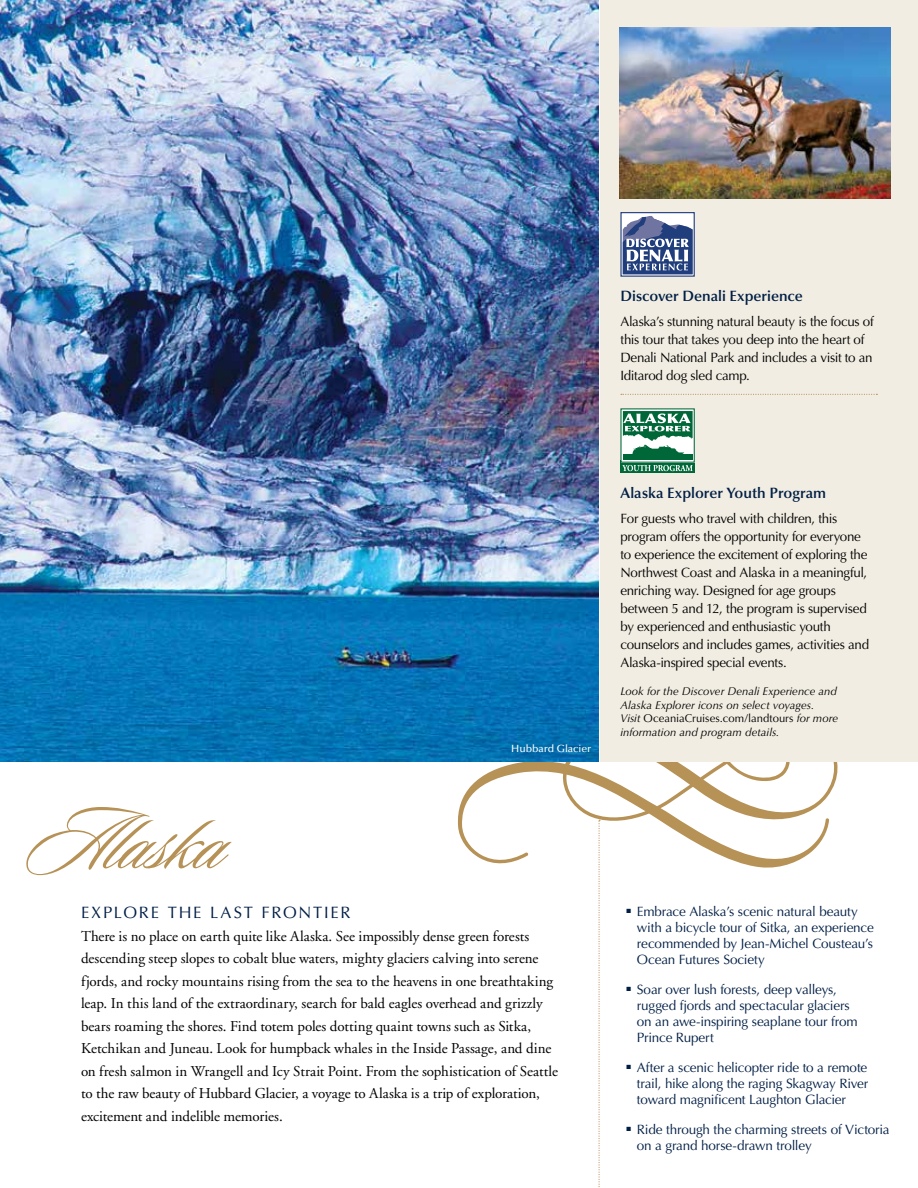
<style>
.page{position:relative;width:918px;height:1188px;background:#fff}
.page>*{position:absolute;margin:0;border:0;box-sizing:border-box;transform-origin:0 0}
.t1{font:90px "Sloop Script One";color:#b79257}
.t2{font:16.5px "Optima";letter-spacing:.11em;color:#001e45}
.t3{font:15px/22.5px "Adobe Garamond";color:#000}
.t4{font:600 15px "Optima";color:#001e45}
.t5{font:13.5px/18px "Optima";letter-spacing:-.025em;color:#000}
.t6{font:13.5px/16px "Optima";letter-spacing:-.015em;color:#001e45}
.t7{font:italic 11.25px/13.5px "Optima";letter-spacing:.005em;color:#000}
.t8{font:500 10.5px "Optima";color:#fff}
.s1{font-style:normal}
</style>
<div class="page">
<svg style="left:456px;top:648px;width:407px;height:222px"></svg>
<div style="left:563px;top:699px;width:69px;height:49px;background:linear-gradient(to bottom,#fff,#fff)"></div>
<svg style="left:599px;top:820px;width:1px;height:367px"></svg>
<div style="left:601px;top:0;width:317px;height:761px;background:#f1ede2"></div>
<img style="left:0;top:0;width:598px;height:761px">
<svg style="left:621px;top:394px;width:256px;height:1px"></svg>
<svg style="left:620px;top:461px;width:75px;height:12px"></svg>
<svg style="left:622px;top:410px;width:71px;height:51px"></svg>
<div style="left:623px;top:455px;width:69px;height:5px;background:#006838"></div>
<svg style="left:623px;top:411px;width:70px;height:44px;background:#76ae94"></svg>
<svg style="left:622px;top:465px;width:71px;height:6px"></svg>
<div style="left:621px;top:213px;width:73px;height:63px;background:linear-gradient(to right,#fefeff,#fff)"></div>
<div style="left:620px;top:212px;width:75px;height:65px;border:1px solid #203d7c"></div>
<svg style="left:623px;top:216px;width:70px;height:58px;background:#7282aa"></svg>
<img style="left:620px;top:27px;width:271px;height:172px">
<p class="t4" style="left:620px;top:287px;width:184px">Discover Denali Experience</p>
<p class="t5" style="left:620px;top:313px;width:255px">Alaska’s stunning natural beauty is the focus of this tour that takes you deep into the heart of Denali National Park and includes a visit to an Iditarod dog sled camp.</p>
<h1 class="t1" style="left:27px;top:795px;width:200px">Alaska</h1>
<p class="t8" style="left:511px;top:742px;width:82px">Hubbard Glacier</p>
<p class="t2" style="left:81px;top:903px;width:271px">EXPLORE THE LAST FRONTIER</p>
<p class="t3" style="left:81px;top:925px;width:479px">There is no place on earth quite like Alaska. See impossibly dense green forests descending steep slopes to cobalt blue waters, mighty glaciers calving into serene fjords, and rocky mountains rising from the sea to the heavens in one breathtaking leap. In this land of the extraordinary, search for bald eagles overhead and grizzly bears roaming the shores. Find totem poles dotting quaint towns such as Sitka, Ketchikan and Juneau. Look for humpback whales in the Inside Passage, and dine on fresh salmon in Wrangell and Icy Strait Point. From the sophistication of Seattle to the raw beauty of Hubbard Glacier, a voyage to Alaska is a trip of exploration, excitement and indelible memories.</p>
<p class="t4" style="left:620px;top:484px;width:207px">Alaska Explorer Youth Program</p>
<p class="t5" style="left:620px;top:509px;width:250px">For guests who travel with children, this program offers the opportunity for everyone to experience the excitement of exploring the Northwest Coast and Alaska in a meaningful, enriching way. Designed for age groups between 5 and 12, the program is supervised by experienced and enthusiastic youth counselors and includes games, activities and Alaska-inspired special events.</p>
<p class="t7" style="left:620px;top:685px;width:219px">Look for the Discover Denali Experience and Alaska Explorer icons on select voyages.<br>Visit <span class="s1">OceaniaCruises.com/landtours</span> for more information and program details.</p>
<p class="t6" style="left:637px;top:903px;width:239px;text-indent:-10px">■ Embrace Alaska’s scenic natural beauty with a bicycle tour of Sitka, an experience recommended by Jean-Michel Cousteau’s Ocean Futures Society</p>
<p class="t6" style="left:637px;top:981px;width:222px;text-indent:-10px">■ Soar over lush forests, deep valleys, rugged fjords and spectacular glaciers on an awe-inspiring seaplane tour from Prince Rupert</p>
<p class="t6" style="left:637px;top:1059px;width:233px;text-align:justify;text-indent:-10px">■ After a scenic helicopter ride to a remote trail, hike along the raging Skagway River toward magnificent Laughton Glacier</p>
<p class="t6" style="left:637px;top:1121px;width:254px;text-indent:-10px">■ Ride through the charming streets of Victoria on a grand horse-drawn trolley</p>
</div>
